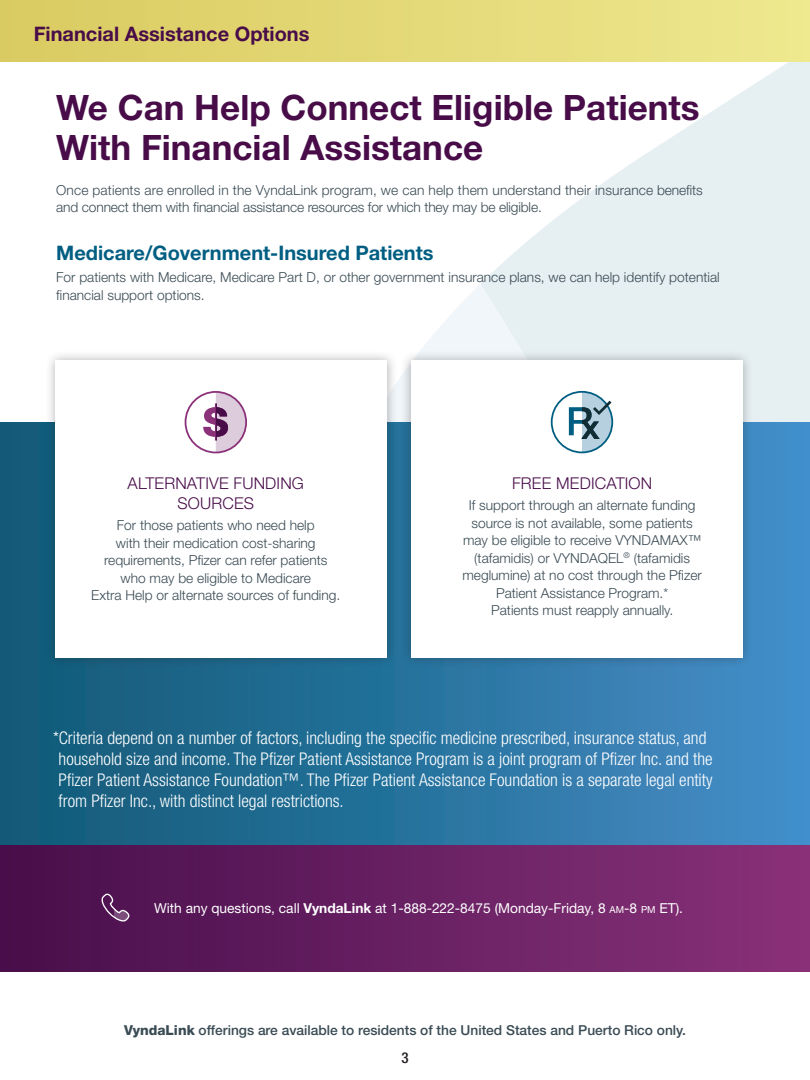
<style>
.page{position:relative;width:810px;height:1080px;background:#fff}
.page>*{position:absolute;margin:0;border:0;box-sizing:border-box;transform-origin:0 0}
.t1{font:700 35px/40px "Helvetica Neue LT Pro";color:#480c49}
.Subhead{font:700 20px "Helvetica Neue LT Pro";color:#005e82}
.t2{font:700 20px "Helvetica Neue LT Pro";color:#480c49}
.Reference_Footnote_C{font:300 condensed 17.5px/21px "Helvetica Neue LT Pro";color:#fff}
.Sub-Subhead{font:300 16.25px/20px "Helvetica Neue LT Pro";letter-spacing:.01em;color:#480c49;text-align:center}
.t3{font:500 condensed 15px "Helvetica Neue LT Pro";color:#231f20}
.Body_Copy{font:300 13.75px/17.5px "Helvetica Neue LT Pro";color:#3a4b54}
.t4{font:500 13.75px "Helvetica Neue LT Pro";color:#3a4b54}
.t5{font:13.75px "Helvetica Neue LT Pro";color:#fff}
.s1{font-weight:700}
.s2{font-size:9.62px}
.s3{font-weight:800}
</style>
<div class="page">
<svg style="left:398px;top:285px;width:82px;height:138px"></svg>
<svg style="left:480px;top:62px;width:330px;height:361px;fill:#e6eff2"></svg>
<div style="left:0;top:845px;width:810px;height:126px;background:linear-gradient(to right,#470e4b,#893279)"></div>
<svg style="left:100px;top:893px;width:29px;height:29px"></svg>
<div style="left:0;top:0;width:810px;height:62px;background:linear-gradient(to right,#dacb61,#efe88f)"></div>
<div style="left:0;top:423px;width:810px;height:422px;background:linear-gradient(to right,#0f5874,#438ec8)"></div>
<div style="left:45px;top:350px;width:353px;height:318px;background:#231f20;opacity:.35"></div>
<div style="left:56px;top:360px;width:331px;height:297px;background:#fff"></div>
<div style="left:400px;top:350px;width:353px;height:318px;background:#231f20;opacity:.35"></div>
<div style="left:411px;top:360px;width:331px;height:297px;background:#fff"></div>
<svg style="left:203px;top:392px;width:42px;height:61px"></svg>
<div style="left:185px;top:391px;width:62px;height:62px;border:2px solid #8a3179;border-radius:50%"></div>
<div style="left:551px;top:391px;width:62px;height:62px;border:2px solid #005e82;border-radius:50%"></div>
<svg style="left:569px;top:392px;width:45px;height:60px"></svg>
<p class="t2" style="left:34px;top:21px;width:277px">Financial Assistance Options</p>
<p class="t1" style="left:56px;top:86px;width:645px">We Can Help Connect Eligible Patients<br>With Financial Assistance</p>
<p class="Body_Copy" style="left:56px;top:181px;width:648px">Once patients are enrolled in the VyndaLink program, we can help them understand their insurance benefits and connect them with financial assistance resources for which they may be eligible.</p>
<p class="Subhead" style="left:56px;top:240px;width:379px">Medicare/Government-Insured Patients</p>
<p class="Body_Copy" style="left:56px;top:268px;width:665px">For patients with Medicare, Medicare Part D, or other government insurance plans, we can help identify potential financial support options.</p>
<p class="Sub-Subhead" style="left:128px;top:473px;width:178px">ALTERNATIVE FUNDING<br>SOURCES</p>
<p class="Body_Copy" style="left:91px;top:517px;width:251px;text-align:center">For those patients who need help<br>with their medication cost-sharing requirements, Pfizer can refer patients who may be eligible to Medicare<br>Extra Help or alternate sources of funding.</p>
<p class="Sub-Subhead" style="left:512px;top:473px;width:142px">FREE MEDICATION</p>
<p class="Body_Copy" style="left:462px;top:497px;width:241px;text-align:center">If support through an alternate funding source is not available, some patients may be eligible to receive VYNDAMAX™ (tafamidis) or VYNDAQEL<sup>®</sup> (tafamidis meglumine) at no cost through the Pfizer Patient Assistance Program.*<br>Patients must reapply annually.</p>
<p class="Reference_Footnote_C" style="left:59px;top:727px;width:655px;text-indent:-6px">*Criteria depend on a number of factors, including the specific medicine prescribed, insurance status, and household size and income. The Pfizer Patient Assistance Program is a joint program of Pfizer Inc. and the Pfizer Patient Assistance Foundation™. The Pfizer Patient Assistance Foundation is a separate legal entity from Pfizer Inc., with distinct legal restrictions.</p>
<p class="t5" style="left:154px;top:899px;width:530px">With any questions, call <span class="s1">VyndaLink</span> at 1-888-222-8475 (Monday-Friday, 8 <span class="s2">AM</span>-8 <span class="s2">PM</span> ET).</p>
<p class="t4" style="left:124px;top:1022px;width:563px"><span class="s3">VyndaLink</span> offerings are available to residents of the United States and Puerto Rico only.</p>
<p class="t3" style="left:401px;top:1049px;width:9px">3</p>
</div>
